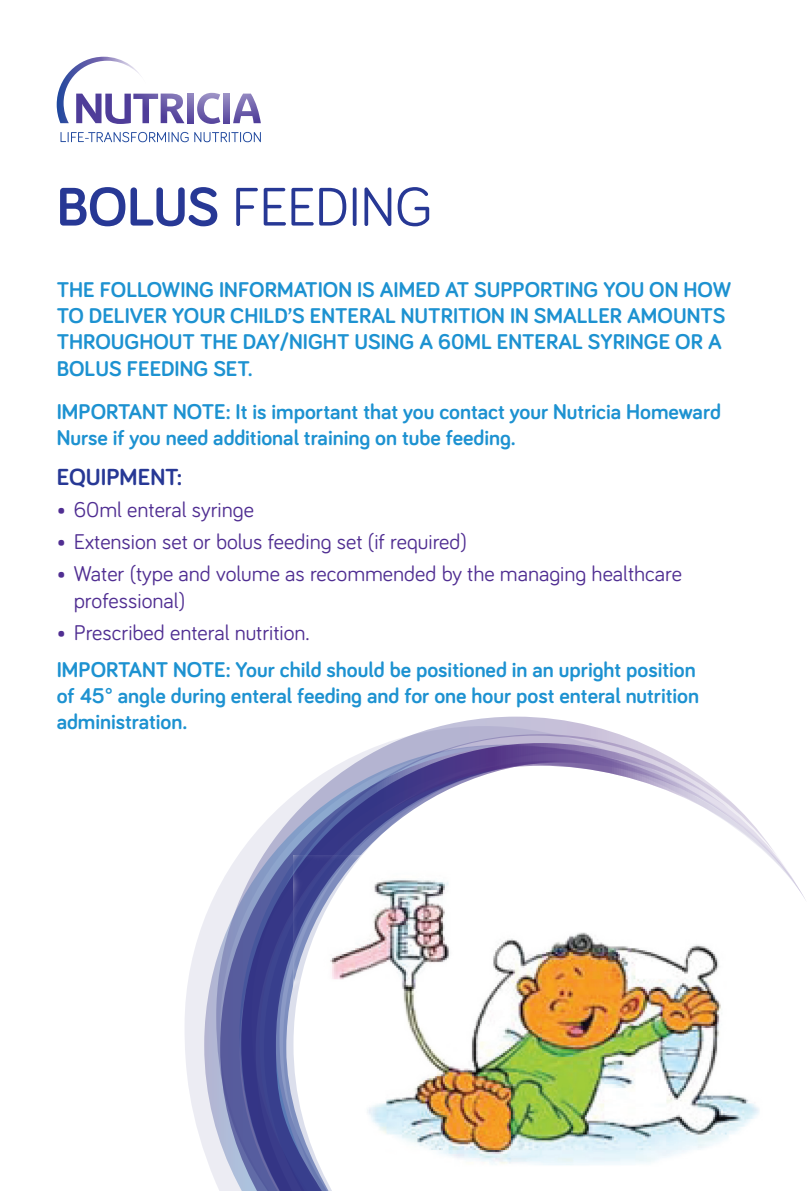
<style>
.page{position:relative;width:811px;height:1191px;background:#fff}
.page>*{position:absolute;margin:0;border:0;box-sizing:border-box;transform-origin:0 0}
.t1{font:56px "Bariol";letter-spacing:-.015em;color:#273895}
.t2{font:700 24px "Bariol";color:#273895}
.important_BOLD{font:700 22px/26px "Bariol";color:#1d92d1}
.text_BOLD{font:700 22px/26.4px "Bariol";color:#1d92d1}
.t3{font:22px/26.4px "Bariol";color:#502e92}
.s1{font-weight:700}
</style>
<div class="page">
<svg style="left:185px;top:921px;width:19px;height:229px;fill:#ececf3"></svg>
<svg style="left:216px;top:716px;width:425px;height:475px"></svg>
<svg style="left:241px;top:743px;width:565px;height:448px"></svg>
<svg style="left:260px;top:768px;width:242px;height:423px"></svg>
<svg style="left:223px;top:94px;width:7px;height:29px"></svg>
<svg style="left:233px;top:94px;width:28px;height:29px"></svg>
<svg style="left:197px;top:93px;width:23px;height:31px"></svg>
<svg style="left:187px;top:94px;width:7px;height:29px"></svg>
<svg style="left:61px;top:132px;width:200px;height:10px"></svg>
<svg style="left:57px;top:57px;width:127px;height:67px"></svg>
<img style="left:293px;top:855px;width:491px;height:319px">
<p class="t1" style="left:57px;top:169px;width:377px"><span class="s1">BOLUS</span> FEEDING</p>
<p class="text_BOLD" style="left:57px;top:275px;width:676px">THE FOLLOWING INFORMATION IS AIMED AT SUPPORTING YOU ON HOW TO DELIVER YOUR CHILD’S ENTERAL NUTRITION IN SMALLER AMOUNTS THROUGHOUT THE DAY/NIGHT USING A 60ML ENTERAL SYRINGE OR A BOLUS FEEDING SET.</p>
<p class="important_BOLD" style="left:57px;top:398px;width:665px">IMPORTANT NOTE: It is important that you contact your Nutricia Homeward<br>Nurse if you need additional training on tube feeding.</p>
<p class="t2" style="left:57px;top:460px;width:127px">EQUIPMENT:</p>
<p class="t3" style="left:57px;top:495px;width:199px">• 60ml enteral syringe</p>
<p class="t3" style="left:57px;top:527px;width:412px">• Extension set or bolus feeding set (if required)</p>
<p class="t3" style="left:74px;top:559px;width:610px;text-indent:-17px">• Water (type and volume as recommended by the managing healthcare professional)</p>
<p class="t3" style="left:57px;top:618px;width:254px">• Prescribed enteral nutrition.</p>
<p class="important_BOLD" style="left:57px;top:656px;width:644px">IMPORTANT NOTE: Your child should be positioned in an upright position of 45° angle during enteral feeding and for one hour post enteral nutrition administration.</p>
</div>
